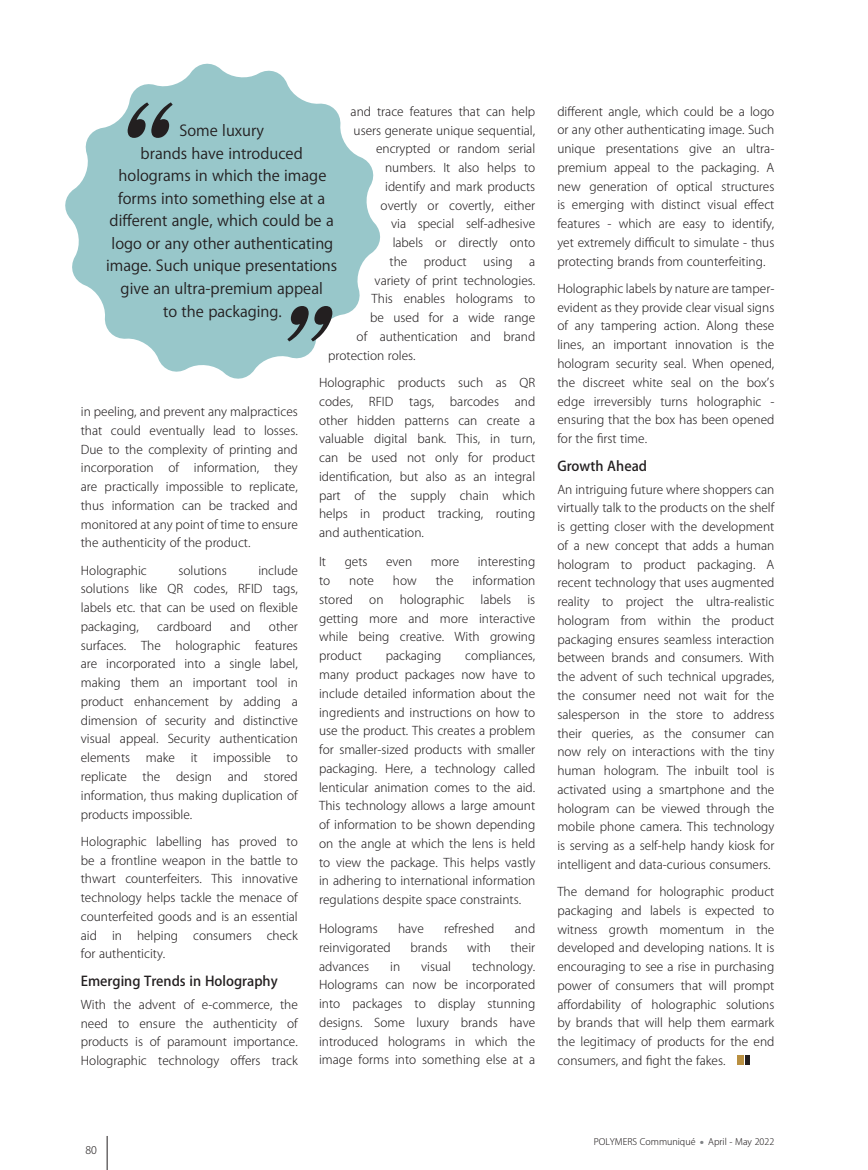
<style>
.page{position:relative;width:868px;height:1170px;background:#fff}
.page>*{position:absolute;margin:0;border:0;box-sizing:border-box;transform-origin:0 0}
.t1{font:15px/22.5px "Koz Go Pr 6 N";color:#231f20;text-align:center}
.t2{font:500 13.5px "Koz Go Pr 6 N";color:#231f20}
.t3{font:300 12px/18.8px "Koz Go Pr 6 N";color:#231f20;text-align:justify}
.t4{font:300 10.5px "Koz Go Pr 6 N";color:#231f20}
.t5{font:300 9px "Koz Go Pr 6 N";color:#231f20}
</style>
<div class="page">
<hr style="left:107px;top:1135px;width:1px;height:34px;background:#231f20">
<svg style="left:65px;top:63px;width:315px;height:316px;fill:#98c7ca"></svg>
<svg style="left:128px;top:102px;width:45px;height:36px;background:#647d7f"></svg>
<svg style="left:287px;top:306px;width:45px;height:35px;background:#6d8182"></svg>
<div style="left:737px;top:1055px;width:7px;height:9px;background:#b99041"></div>
<div style="left:744px;top:1055px;width:5px;height:9px;background:#231f20"></div>
<p class="t3" style="left:350px;top:102px;width:186px">and trace features that can help</p>
<p class="t3" style="left:353px;top:121px;width:183px">users generate unique sequential,</p>
<p class="t3" style="left:376px;top:140px;width:160px">encrypted or random serial</p>
<p class="t3" style="left:385px;top:159px;width:151px">numbers. It also helps to</p>
<p class="t3" style="left:385px;top:177px;width:151px">identify and mark products</p>
<p class="t3" style="left:380px;top:196px;width:156px">overtly or covertly, either</p>
<p class="t3" style="left:391px;top:215px;width:146px">via special self-adhesive</p>
<p class="t3" style="left:392px;top:234px;width:144px">labels or directly onto</p>
<p class="t3" style="left:389px;top:252px;width:19px">the</p>
<p class="t3" style="left:424px;top:252px;width:44px">product</p>
<p class="t3" style="left:483px;top:252px;width:31px">using</p>
<p class="t3" style="left:529px;top:252px;width:8px">a</p>
<p class="t3" style="left:374px;top:271px;width:162px">variety of print technologies.</p>
<p class="t3" style="left:371px;top:290px;width:165px">This enables holograms to</p>
<p class="t3" style="left:370px;top:309px;width:166px">be used for a wide range</p>
<p class="t3" style="left:356px;top:327px;width:180px">of authentication and brand</p>
<p class="t3" style="left:328px;top:346px;width:89px">protection roles.</p>
<p class="t3" style="left:319px;top:373px;width:217px">Holographic products such as QR codes,</p>
<p class="t1" style="left:106px;top:120px;width:233px">Some luxury<br>brands have introduced holograms in which the image forms into something else at a different angle, which could be a logo or any other authenticating image. Such unique presentations give an ultra-premium appeal<br>to the packaging.</p>
<p class="t3" style="left:369px;top:392px;width:26px">RFID</p>
<p class="t3" style="left:409px;top:392px;width:26px">tags,</p>
<p class="t3" style="left:450px;top:392px;width:51px">barcodes</p>
<p class="t3" style="left:319px;top:392px;width:218px;text-indent:196px">and other hidden patterns can create a valuable digital bank. This, in turn, can be used not only for product identification, but also as an integral part of the supply chain which helps in product tracking, routing and authentication.</p>
<p class="t3" style="left:319px;top:553px;width:9px">It</p>
<p class="t3" style="left:344px;top:553px;width:24px">gets</p>
<p class="t3" style="left:386px;top:553px;width:28px">even</p>
<p class="t3" style="left:431px;top:553px;width:30px">more</p>
<p class="t3" style="left:477px;top:553px;width:59px">interesting</p>
<p class="t3" style="left:319px;top:571px;width:13px">to</p>
<p class="t3" style="left:349px;top:571px;width:26px">note</p>
<p class="t3" style="left:393px;top:571px;width:25px">how</p>
<p class="t3" style="left:435px;top:571px;width:19px">the</p>
<p class="t3" style="left:472px;top:571px;width:64px">information</p>
<p class="t3" style="left:319px;top:590px;width:35px">stored</p>
<p class="t3" style="left:369px;top:590px;width:16px">on</p>
<p class="t3" style="left:399px;top:590px;width:66px">holographic</p>
<p class="t3" style="left:480px;top:590px;width:32px">labels</p>
<p class="t3" style="left:81px;top:402px;width:218px">in peeling, and prevent any malpractices that could eventually lead to losses.<br>Due to the complexity of printing and incorporation of information, they are practically impossible to replicate, thus information can be tracked and monitored at any point of time to ensure the authenticity of the product.</p>
<p class="t3" style="left:81px;top:561px;width:67px">Holographic</p>
<p class="t3" style="left:178px;top:561px;width:50px">solutions</p>
<p class="t3" style="left:81px;top:561px;width:218px;text-indent:177px">include solutions like QR codes, RFID tags, labels etc. that can be used on flexible packaging,</p>
<p class="t3" style="left:319px;top:590px;width:218px;text-indent:208px">is getting more and more interactive while being creative. With growing product</p>
<p class="t3" style="left:81px;top:617px;width:218px;text-indent:188px">other surfaces. The holographic features are incorporated into a single label, making them an important tool in product enhancement by adding a dimension of security and distinctive visual appeal. Security authentication elements</p>
<p class="t3" style="left:157px;top:617px;width:56px">cardboard</p>
<p class="t3" style="left:230px;top:617px;width:22px">and</p>
<p class="t3" style="left:319px;top:646px;width:218px;text-indent:146px">compliances, many product packages now have to include detailed information about the ingredients and instructions on how to use the product. This creates a problem for smaller-sized products with smaller packaging. Here, a technology called lenticular animation comes to the aid.<br>This technology allows a large amount of information to be shown depending on the angle at which the lens is held to view the package. This helps vastly in adhering to international information regulations despite space constraints.</p>
<p class="t3" style="left:319px;top:919px;width:60px">Holograms</p>
<p class="t3" style="left:398px;top:919px;width:27px">have</p>
<p class="t3" style="left:444px;top:919px;width:52px">refreshed</p>
<p class="t3" style="left:514px;top:919px;width:22px">and</p>
<p class="t3" style="left:319px;top:938px;width:73px">reinvigorated</p>
<p class="t3" style="left:410px;top:938px;width:38px">brands</p>
<p class="t3" style="left:467px;top:938px;width:25px">with</p>
<p class="t3" style="left:510px;top:938px;width:26px">their</p>
<p class="t3" style="left:319px;top:956px;width:51px">advances</p>
<p class="t3" style="left:390px;top:956px;width:11px">in</p>
<p class="t3" style="left:421px;top:956px;width:31px">visual</p>
<p class="t3" style="left:386px;top:646px;width:57px">packaging</p>
<p class="t3" style="left:146px;top:748px;width:31px">make</p>
<p class="t3" style="left:191px;top:748px;width:8px">it</p>
<p class="t3" style="left:213px;top:748px;width:59px">impossible</p>
<p class="t3" style="left:286px;top:748px;width:13px">to</p>
<p class="t3" style="left:81px;top:767px;width:48px">replicate</p>
<p class="t3" style="left:143px;top:767px;width:19px">the</p>
<p class="t3" style="left:176px;top:767px;width:37px">design</p>
<p class="t3" style="left:228px;top:767px;width:22px">and</p>
<p class="t3" style="left:81px;top:767px;width:218px;text-indent:183px">stored information, thus making duplication of products impossible.</p>
<p class="t3" style="left:81px;top:832px;width:218px">Holographic labelling has proved to be a frontline weapon in the battle to thwart counterfeiters. This innovative technology helps tackle the menace of counterfeited goods and is an essential aid</p>
<p class="t3" style="left:112px;top:925px;width:11px">in</p>
<p class="t3" style="left:137px;top:925px;width:43px">helping</p>
<p class="t3" style="left:193px;top:925px;width:60px">consumers</p>
<p class="t3" style="left:267px;top:925px;width:33px">check</p>
<p class="t3" style="left:81px;top:944px;width:86px">for authenticity.</p>
<p class="t2" style="left:81px;top:973px;width:198px">Emerging Trends in Holography</p>
<p class="t3" style="left:81px;top:995px;width:218px">With the advent of e-commerce, the need to ensure the authenticity of products is of paramount importance.<br>Holographic technology offers track</p>
<p class="t3" style="left:319px;top:956px;width:218px;text-indent:153px">technology.<br>Holograms can now be incorporated into packages to display stunning designs. Some luxury brands have introduced holograms in which the image forms into something else at a</p>
<p class="t3" style="left:557px;top:102px;width:218px">different angle, which could be a logo or any other authenticating image. Such unique presentations give an ultra&shy;premium appeal to the packaging. A new generation of optical structures is emerging with distinct visual effect features - which are easy to identify, yet extremely difficult to simulate - thus protecting brands from counterfeiting.</p>
<p class="t3" style="left:557px;top:279px;width:218px">Holographic labels by nature are tamper&shy;evident as they provide clear visual signs of any tampering action. Along these lines, an important innovation is the hologram security seal. When opened, the discreet white seal on the box’s edge irreversibly turns holographic - ensuring that the box has been opened for the first time.</p>
<p class="t2" style="left:557px;top:458px;width:91px">Growth Ahead</p>
<p class="t3" style="left:557px;top:480px;width:218px">An intriguing future where shoppers can virtually talk to the products on the shelf is getting closer with the development of a new concept that adds a human hologram to product packaging. A recent technology that uses augmented reality to project the ultra-realistic hologram from within the product packaging ensures seamless interaction between brands and consumers. With the advent of such technical upgrades, the consumer need not wait for the salesperson in the store to address their queries, as the consumer can now rely on interactions with the tiny human hologram. The inbuilt tool is activated using a smartphone and the hologram can be viewed through the mobile phone camera. This technology is serving as a self-help handy kiosk for intelligent and data-curious consumers.</p>
<p class="t3" style="left:557px;top:882px;width:218px">The demand for holographic product packaging and labels is expected to witness growth momentum in the developed and developing nations. It is encouraging to see a rise in purchasing power of consumers that will prompt affordability of holographic solutions by brands that will help them earmark the legitimacy of products for the end consumers, and fight the fakes.</p>
<p class="t4" style="left:85px;top:1143px;width:13px">80</p>
<p class="t5" style="left:593px;top:1136px;width:182px">POLYMERS Communiqué <sup>l</sup> April - May 2022</p>
</div>
